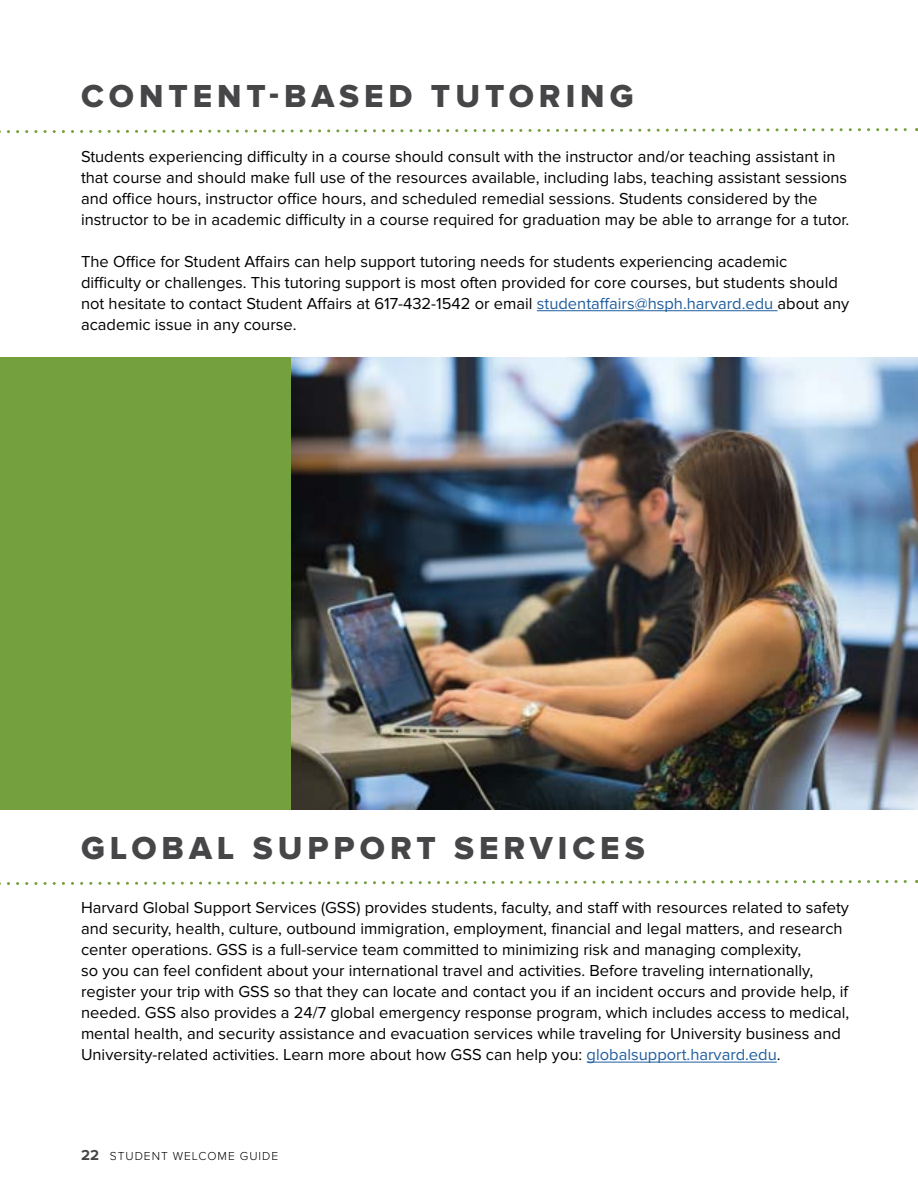
<style>
.page{position:relative;width:918px;height:1188px;background:#fff}
.page>*{position:absolute;margin:0;border:0;box-sizing:border-box;transform-origin:0 0}
.t1{font:33px "Proxima Nova Extrabld";letter-spacing:.15em;color:#464648}
.t2{font:16.5px/21px "Proxima Nova";color:#000}
.t3{font:300 12px "Proxima Nova";letter-spacing:.08em;color:#000}
.s1{color:#215e9e}
.s2{font-weight:700;font-size:15px;color:#464648}
</style>
<div class="page">
<hr style="left:587px;top:1062px;width:190px;height:1px;background:#215e9e">
<hr style="left:537px;top:310px;width:241px;height:1px;background:#215e9e">
<div style="left:0;top:357px;width:918px;height:453px;background:#74a03e"></div>
<svg style="left:0;top:128px;width:917px;height:6px"></svg>
<svg style="left:0;top:880px;width:917px;height:5px"></svg>
<img style="left:292px;top:357px;width:626px;height:453px">
<h1 class="t1" style="left:81px;top:77px;width:554px">CONTENT-BASED TUTORING</h1>
<p class="t2" style="left:81px;top:146px;width:770px">Students experiencing difficulty in a course should consult with the instructor and/or teaching assistant in that course and should make full use of the resources available, including labs, teaching assistant sessions and office hours, instructor office hours, and scheduled remedial sessions. Students considered by the instructor to be in academic difficulty in a course required for graduation may be able to arrange for a tutor.</p>
<p class="t2" style="left:81px;top:251px;width:770px">The Office for Student Affairs can help support tutoring needs for students experiencing academic difficulty or challenges. This tutoring support is most often provided for core courses, but students should not hesitate to contact Student Affairs at 617-432-1542 or email <span class="s1">studentaffairs@hsph.harvard.edu</span> about any academic issue in any course.</p>
<h1 class="t1" style="left:81px;top:829px;width:565px">GLOBAL SUPPORT SERVICES</h1>
<p class="t2" style="left:81px;top:897px;width:770px">Harvard Global Support Services (GSS) provides students, faculty, and staff with resources related to safety and security, health, culture, outbound immigration, employment, financial and legal matters, and research center operations. GSS is a full-service team committed to minimizing risk and managing complexity,<br>so you can feel confident about your international travel and activities. Before traveling internationally, register your trip with GSS so that they can locate and contact you if an incident occurs and provide help, if needed. GSS also provides a 24/7 global emergency response program, which includes access to medical, mental health, and security assistance and evacuation services while traveling for University business and University-related activities. Learn more about how GSS can help you: <span class="s1">globalsupport.harvard.edu</span>.</p>
<p class="t3" style="left:81px;top:1149px;width:199px"><span class="s2">22</span> STUDENT WELCOME GUIDE</p>
</div>
